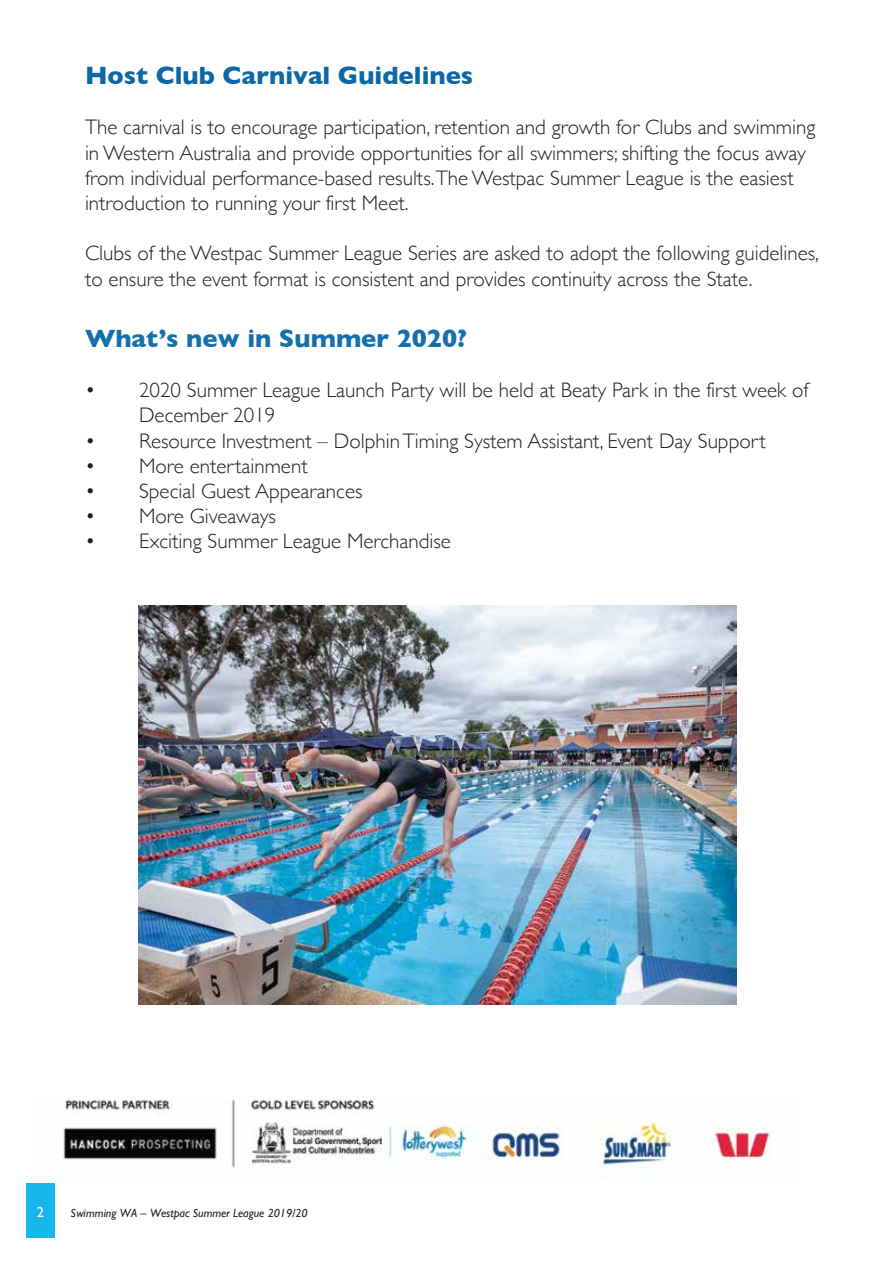
<style>
.page{position:relative;width:893px;height:1263px;background:#fff}
.page>*{position:absolute;margin:0;border:0;box-sizing:border-box;transform-origin:0 0}
.t1{font:700 25.5px "Gill Sans";color:#0b67a5}
.t2{font:700 25.5px "Gill Sans";color:rgb(8 104 166/.95)}
.t3{font:300 21px/25.2px "Gill Sans";color:#231f20}
.t4{font:14.4px "Gill Sans";color:#fff}
.t5{font:italic 11.85px "Gill Sans";letter-spacing:-.005em;color:#231f20}
</style>
<div class="page">
<div style="left:26px;top:1183px;width:29px;height:55px;background:#16b7eb"></div>
<img style="left:62px;top:1099px;width:709px;height:72px">
<img style="left:138px;top:606px;width:598px;height:398px">
<p class="t1" style="left:85px;top:55px;width:390px">Host Club Carnival Guidelines</p>
<p class="t3" style="left:85px;top:114px;width:731px">The carnival is to encourage participation, retention and growth for Clubs and swimming in Western Australia and provide opportunities for all swimmers; shifting the focus away from individual performance-based results.The Westpac Summer League is the easiest introduction to running your first Meet.</p>
<p class="t3" style="left:85px;top:240px;width:735px">Clubs of the Westpac Summer League Series are asked to adopt the following guidelines, to ensure the event format is consistent and provides continuity across the State.</p>
<p class="t2" style="left:85px;top:318px;width:383px">What’s new in Summer 2020?</p>
<p class="t3" style="left:139px;top:377px;width:671px;text-indent:-54px">• 2020 Summer League Launch Party will be held at Beaty Park in the first week of<br>December 2019</p>
<p class="t3" style="left:85px;top:427px;width:682px">• Resource Investment – Dolphin Timing System Assistant, Event Day Support</p>
<p class="t3" style="left:85px;top:452px;width:224px">• More entertainment</p>
<p class="t3" style="left:85px;top:478px;width:279px">• Special Guest Appearances</p>
<p class="t3" style="left:85px;top:503px;width:192px">• More Giveaways</p>
<p class="t3" style="left:85px;top:528px;width:367px">• Exciting Summer League Merchandise</p>
<p class="t4" style="left:37px;top:1203px;width:9px">2</p>
<p class="t5" style="left:71px;top:1206px;width:239px">Swimming WA – Westpac Summer League 2019/20</p>
</div>
